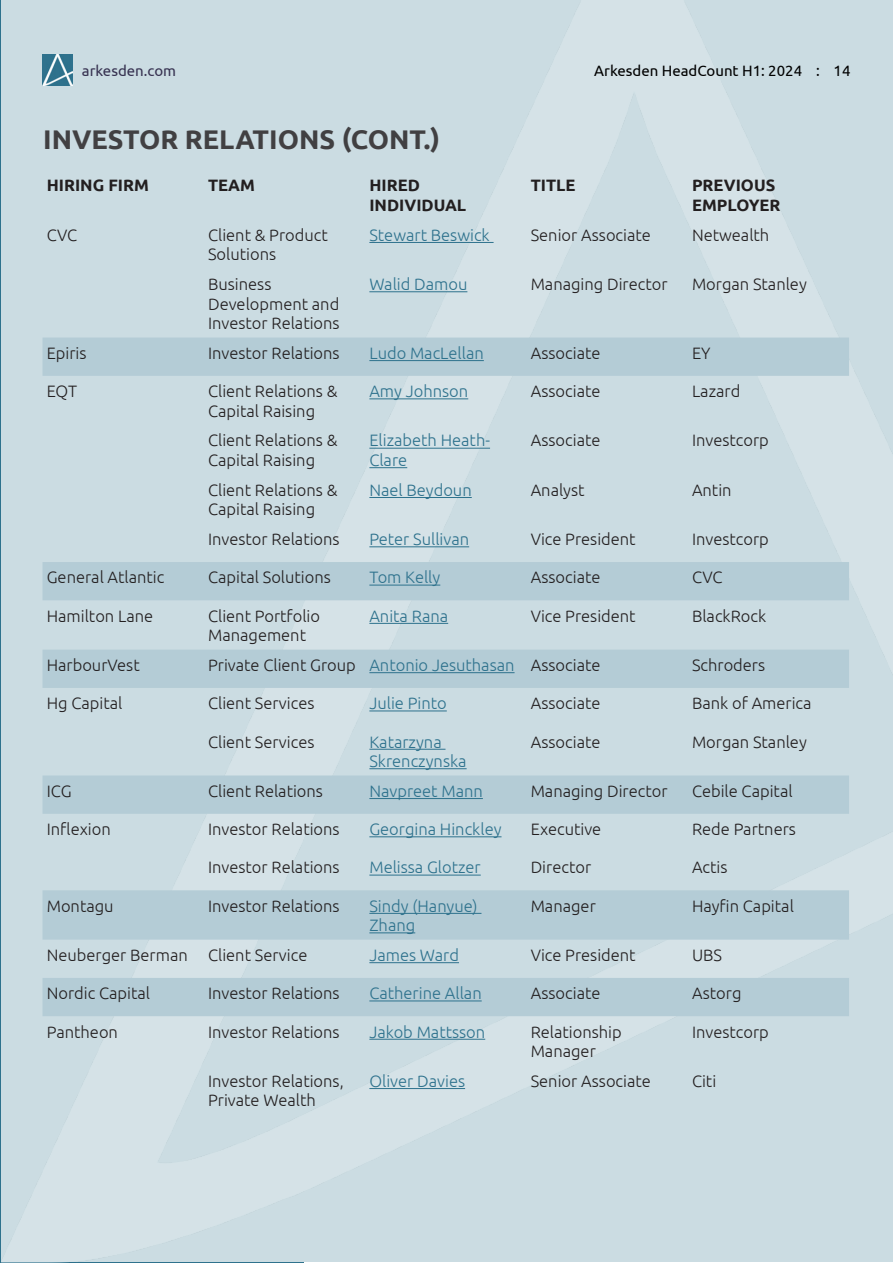
<style>
.page{position:relative;width:893px;height:1263px;background:#fff}
.page>*{position:absolute;margin:0;border:0;box-sizing:border-box;transform-origin:0 0}
.Heading_1{font:700 27px "Ubuntu";color:#414042}
.Table_body{font:300 16.5px/19.5px "Ubuntu";color:#231f20}
.Table_body-2{font:300 16.5px/19.5px "Ubuntu";color:#2e728d}
.t1{font:700 16.5px/19.5px "Ubuntu";color:#231f20}
.t2{font:15px "Ubuntu";color:#000}
.t3{font:15px "Ubuntu";color:#373251}
</style>
<div class="page">
<div style="left:1px;top:1px;width:891px;height:1261px;background:#cbdce2"></div>
<img style="left:43px;top:55px;width:30px;height:30px">
<svg style="left:43px;top:338px;width:806px;height:678px"></svg>
<hr style="left:369px;top:242px;width:125px;height:1px;background:#2e728d">
<hr style="left:369px;top:291px;width:98px;height:1px;background:#2e728d">
<hr style="left:369px;top:360px;width:115px;height:1px;background:#2e728d">
<hr style="left:369px;top:398px;width:99px;height:1px;background:#2e728d">
<hr style="left:369px;top:448px;width:121px;height:1px;background:#2e728d">
<hr style="left:369px;top:467px;width:38px;height:1px;background:#2e728d">
<hr style="left:369px;top:497px;width:103px;height:1px;background:#2e728d">
<hr style="left:369px;top:546px;width:100px;height:1px;background:#2e728d">
<hr style="left:369px;top:585px;width:71px;height:1px;background:#2e728d">
<hr style="left:369px;top:623px;width:79px;height:1px;background:#2e728d">
<hr style="left:369px;top:672px;width:146px;height:1px;background:#2e728d">
<hr style="left:369px;top:710px;width:78px;height:1px;background:#2e728d">
<hr style="left:369px;top:749px;width:76px;height:1px;background:#2e728d">
<hr style="left:369px;top:768px;width:98px;height:1px;background:#2e728d">
<hr style="left:369px;top:798px;width:114px;height:1px;background:#2e728d">
<hr style="left:369px;top:836px;width:132px;height:1px;background:#2e728d">
<hr style="left:369px;top:875px;width:112px;height:1px;background:#2e728d">
<hr style="left:369px;top:913px;width:112px;height:1px;background:#2e728d">
<hr style="left:369px;top:932px;width:46px;height:1px;background:#2e728d">
<hr style="left:369px;top:962px;width:90px;height:1px;background:#2e728d">
<hr style="left:369px;top:1000px;width:113px;height:1px;background:#2e728d">
<hr style="left:369px;top:1039px;width:116px;height:1px;background:#2e728d">
<hr style="left:369px;top:1088px;width:96px;height:1px;background:#2e728d">
<p class="t3" style="left:82px;top:62px;width:96px">arkesden.com</p>
<p class="t2" style="left:594px;top:62px;width:258px">Arkesden HeadCount H1: 2024 : 14</p>
<p class="Heading_1" style="left:43px;top:123px;width:398px">INVESTOR RELATIONS (CONT.)</p>
<p class="t1" style="left:47px;top:176px;width:104px">HIRING FIRM</p>
<p class="t1" style="left:208px;top:176px;width:48px">TEAM</p>
<p class="t1" style="left:369px;top:176px;width:98px">HIRED<br>INDIVIDUAL</p>
<p class="t1" style="left:531px;top:176px;width:46px">TITLE</p>
<p class="t1" style="left:692px;top:176px;width:90px">PREVIOUS<br>EMPLOYER</p>
<p class="Table_body" style="left:47px;top:225px;width:32px">CVC</p>
<p class="Table_body" style="left:208px;top:225px;width:121px">Client &amp; Product<br>Solutions</p>
<p class="Table_body-2" style="left:369px;top:225px;width:122px">Stewart Beswick</p>
<p class="Table_body" style="left:531px;top:225px;width:122px">Senior Associate</p>
<p class="Table_body" style="left:692px;top:225px;width:79px">Netwealth</p>
<p class="Table_body" style="left:208px;top:274px;width:133px">Business<br>Development and<br>Investor Relations</p>
<p class="Table_body-2" style="left:369px;top:274px;width:100px">Walid Damou</p>
<p class="Table_body" style="left:531px;top:274px;width:138px">Managing Director</p>
<p class="Table_body" style="left:692px;top:274px;width:116px">Morgan Stanley</p>
<p class="Table_body" style="left:47px;top:343px;width:41px">Epiris</p>
<p class="Table_body" style="left:208px;top:343px;width:133px">Investor Relations</p>
<p class="Table_body-2" style="left:369px;top:343px;width:116px">Ludo MacLellan</p>
<p class="Table_body" style="left:531px;top:343px;width:71px">Associate</p>
<p class="Table_body" style="left:692px;top:343px;width:20px">EY</p>
<p class="Table_body" style="left:47px;top:381px;width:32px">EQT</p>
<p class="Table_body" style="left:208px;top:381px;width:131px">Client Relations &amp;<br>Capital Raising</p>
<p class="Table_body-2" style="left:369px;top:381px;width:100px">Amy Johnson</p>
<p class="Table_body" style="left:531px;top:381px;width:71px">Associate</p>
<p class="Table_body" style="left:692px;top:381px;width:50px">Lazard</p>
<p class="Table_body" style="left:208px;top:430px;width:131px">Client Relations &amp;<br>Capital Raising</p>
<p class="Table_body-2" style="left:369px;top:430px;width:122px">Elizabeth Heath-<br>Clare</p>
<p class="Table_body" style="left:531px;top:430px;width:71px">Associate</p>
<p class="Table_body" style="left:692px;top:430px;width:78px">Investcorp</p>
<p class="Table_body" style="left:208px;top:480px;width:131px">Client Relations &amp;<br>Capital Raising</p>
<p class="Table_body-2" style="left:369px;top:480px;width:104px">Nael Beydoun</p>
<p class="Table_body" style="left:531px;top:480px;width:55px">Analyst</p>
<p class="Table_body" style="left:692px;top:480px;width:41px">Antin</p>
<p class="Table_body" style="left:208px;top:529px;width:133px">Investor Relations</p>
<p class="Table_body-2" style="left:369px;top:529px;width:101px">Peter Sullivan</p>
<p class="Table_body" style="left:531px;top:529px;width:106px">Vice President</p>
<p class="Table_body" style="left:692px;top:529px;width:78px">Investcorp</p>
<p class="Table_body" style="left:47px;top:567px;width:119px">General Atlantic</p>
<p class="Table_body" style="left:208px;top:567px;width:124px">Capital Solutions</p>
<p class="Table_body-2" style="left:369px;top:567px;width:72px">Tom Kelly</p>
<p class="Table_body" style="left:531px;top:567px;width:71px">Associate</p>
<p class="Table_body" style="left:692px;top:567px;width:32px">CVC</p>
<p class="Table_body" style="left:47px;top:606px;width:108px">Hamilton Lane</p>
<p class="Table_body" style="left:208px;top:606px;width:114px">Client Portfolio<br>Management</p>
<p class="Table_body-2" style="left:369px;top:606px;width:80px">Anita Rana</p>
<p class="Table_body" style="left:531px;top:606px;width:106px">Vice President</p>
<p class="Table_body" style="left:692px;top:606px;width:76px">BlackRock</p>
<p class="Table_body" style="left:47px;top:655px;width:94px">HarbourVest</p>
<p class="Table_body" style="left:208px;top:655px;width:149px">Private Client Group</p>
<p class="Table_body-2" style="left:369px;top:655px;width:147px">Antonio Jesuthasan</p>
<p class="Table_body" style="left:531px;top:655px;width:71px">Associate</p>
<p class="Table_body" style="left:692px;top:655px;width:75px">Schroders</p>
<p class="Table_body" style="left:47px;top:693px;width:77px">Hg Capital</p>
<p class="Table_body" style="left:208px;top:693px;width:108px">Client Services</p>
<p class="Table_body-2" style="left:369px;top:693px;width:79px">Julie Pinto</p>
<p class="Table_body" style="left:531px;top:693px;width:71px">Associate</p>
<p class="Table_body" style="left:692px;top:693px;width:121px">Bank of America</p>
<p class="Table_body" style="left:208px;top:731px;width:108px">Client Services</p>
<p class="Table_body-2" style="left:369px;top:731px;width:99px">Katarzyna<br>Skrenczynska</p>
<p class="Table_body" style="left:531px;top:731px;width:71px">Associate</p>
<p class="Table_body" style="left:692px;top:731px;width:116px">Morgan Stanley</p>
<p class="Table_body" style="left:47px;top:781px;width:26px">ICG</p>
<p class="Table_body" style="left:208px;top:781px;width:116px">Client Relations</p>
<p class="Table_body-2" style="left:369px;top:781px;width:115px">Navpreet Mann</p>
<p class="Table_body" style="left:531px;top:781px;width:138px">Managing Director</p>
<p class="Table_body" style="left:692px;top:781px;width:102px">Cebile Capital</p>
<p class="Table_body" style="left:47px;top:819px;width:66px">Inflexion</p>
<p class="Table_body" style="left:208px;top:819px;width:133px">Investor Relations</p>
<p class="Table_body-2" style="left:369px;top:819px;width:134px">Georgina Hinckley</p>
<p class="Table_body" style="left:531px;top:819px;width:72px">Executive</p>
<p class="Table_body" style="left:692px;top:819px;width:105px">Rede Partners</p>
<p class="Table_body" style="left:208px;top:857px;width:133px">Investor Relations</p>
<p class="Table_body-2" style="left:369px;top:857px;width:113px">Melissa Glotzer</p>
<p class="Table_body" style="left:531px;top:857px;width:62px">Director</p>
<p class="Table_body" style="left:692px;top:857px;width:37px">Actis</p>
<p class="Table_body" style="left:47px;top:895px;width:68px">Montagu</p>
<p class="Table_body" style="left:208px;top:895px;width:133px">Investor Relations</p>
<p class="Table_body-2" style="left:369px;top:895px;width:110px">Sindy (Hanyue)<br>Zhang</p>
<p class="Table_body" style="left:531px;top:895px;width:67px">Manager</p>
<p class="Table_body" style="left:692px;top:895px;width:103px">Hayfin Capital</p>
<p class="Table_body" style="left:47px;top:945px;width:143px">Neuberger Berman</p>
<p class="Table_body" style="left:208px;top:945px;width:101px">Client Service</p>
<p class="Table_body-2" style="left:369px;top:945px;width:91px">James Ward</p>
<p class="Table_body" style="left:531px;top:945px;width:106px">Vice President</p>
<p class="Table_body" style="left:692px;top:945px;width:32px">UBS</p>
<p class="Table_body" style="left:47px;top:983px;width:105px">Nordic Capital</p>
<p class="Table_body" style="left:208px;top:983px;width:133px">Investor Relations</p>
<p class="Table_body-2" style="left:369px;top:983px;width:114px">Catherine Allan</p>
<p class="Table_body" style="left:531px;top:983px;width:71px">Associate</p>
<p class="Table_body" style="left:692px;top:983px;width:51px">Astorg</p>
<p class="Table_body" style="left:47px;top:1021px;width:73px">Pantheon</p>
<p class="Table_body" style="left:208px;top:1021px;width:133px">Investor Relations</p>
<p class="Table_body-2" style="left:369px;top:1021px;width:117px">Jakob Mattsson</p>
<p class="Table_body" style="left:531px;top:1021px;width:93px">Relationship<br>Manager</p>
<p class="Table_body" style="left:692px;top:1021px;width:78px">Investcorp</p>
<p class="Table_body" style="left:208px;top:1071px;width:137px">Investor Relations,<br>Private Wealth</p>
<p class="Table_body-2" style="left:369px;top:1071px;width:97px">Oliver Davies</p>
<p class="Table_body" style="left:531px;top:1071px;width:122px">Senior Associate</p>
<p class="Table_body" style="left:692px;top:1071px;width:26px">Citi</p>
</div>
